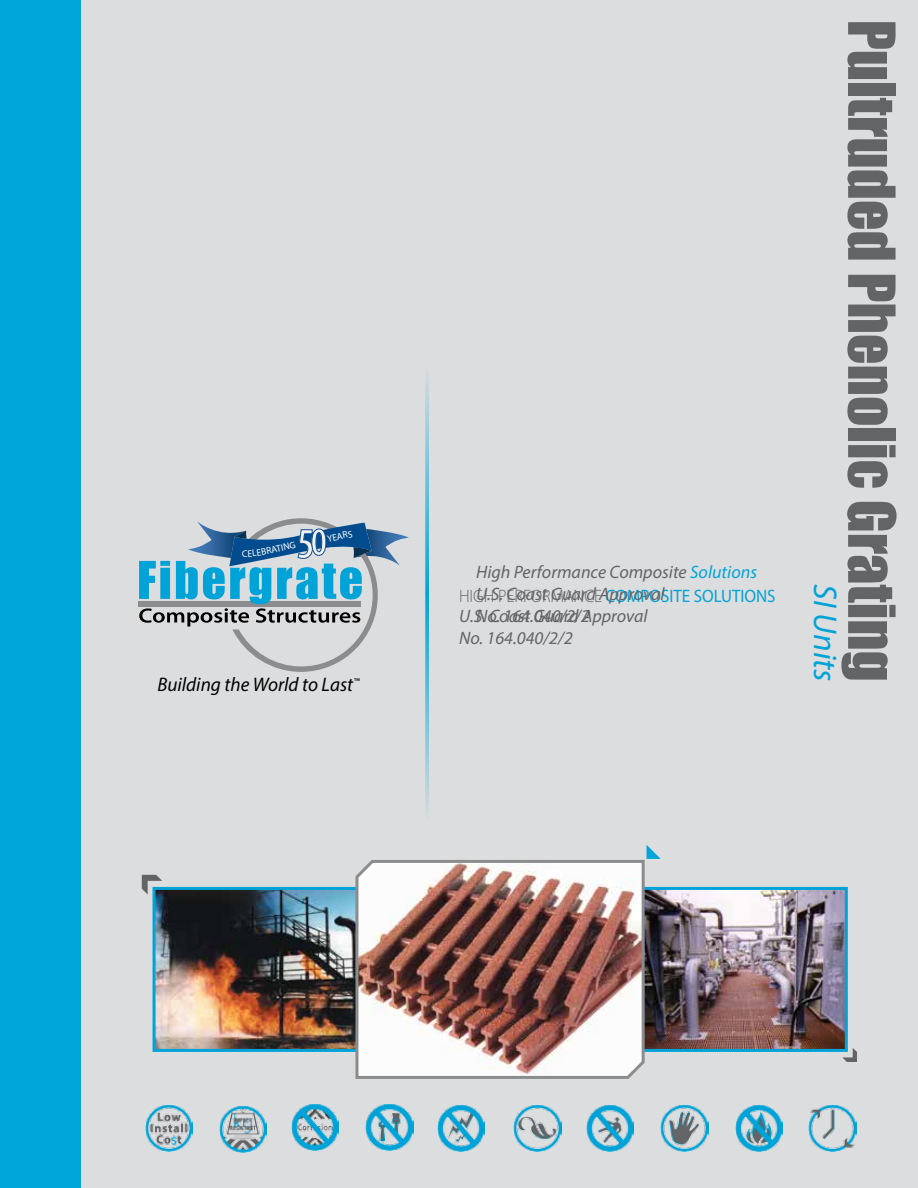
<style>
.page{position:relative;width:918px;height:1188px;background:#fff}
.page>*{position:absolute;margin:0;border:0;box-sizing:border-box;transform-origin:0 0}
.t1{font:60px "Impact";color:#636466}
.t2{font:600 condensed 43.65px "Myriad Pro";color:#f1f1f2}
.t3{font:italic 33px "Myriad Pro";letter-spacing:-.005em;color:#00a3d8}
.t4{font:italic 19.65px "Myriad Pro";color:#000}
.t5{font:italic 18px/21.6px "Myriad Pro";color:#636466}
.t6{font:18px "Myriad Pro";color:#00a3d8;scale:.94 1}
.s1{font-size:39.6px}
.s2{color:#00a5d9}
.s3{font-weight:300;color:#636466}
</style>
<div class="page">
<div style="left:68px;top:0;width:850px;height:1188px;background:#dcddde"></div>
<div style="left:0;top:0;width:81px;height:1188px;background:#00a5d9"></div>
<svg style="left:425px;top:377px;width:4px;height:216px"></svg>
<svg style="left:425px;top:593px;width:4px;height:219px"></svg>
<img style="left:661px;top:1105px;width:47px;height:46px">
<img style="left:514px;top:1105px;width:47px;height:47px">
<img style="left:735px;top:1105px;width:48px;height:47px">
<img style="left:587px;top:1105px;width:47px;height:47px">
<img style="left:437px;top:1105px;width:48px;height:46px">
<img style="left:809px;top:1105px;width:47px;height:47px">
<img style="left:146px;top:1104px;width:47px;height:47px">
<svg style="left:142px;top:875px;width:20px;height:21px"></svg>
<img style="left:291px;top:1104px;width:48px;height:47px">
<img style="left:219px;top:1106px;width:47px;height:47px">
<img style="left:366px;top:1104px;width:47px;height:47px">
<img style="left:646px;top:891px;width:198px;height:157px">
<div style="left:628px;top:887px;width:220px;height:165px;border:3px solid #00a3d8"></div>
<img style="left:157px;top:891px;width:196px;height:157px">
<div style="left:153px;top:887px;width:219px;height:165px;border:3px solid #00a3d8"></div>
<img style="left:353px;top:860px;width:293px;height:219px">
<svg style="left:840px;top:1048px;width:17px;height:14px"></svg>
<svg style="left:647px;top:845px;width:14px;height:14px"></svg>
<div style="left:138px;top:602px;width:223px;height:5px;background:#8a8c8e"></div>
<svg style="left:139px;top:518px;width:270px;height:154px"></svg>
<h2 class="t2" style="left:297px;top:517px;width:32px">5<span class="s1">0</span></h2>
<p class="t4" style="left:157px;top:672px;width:204px">Building the World to Last<sup>™</sup></p>
<p class="t5" style="left:476px;top:561px;width:282px">High Performance Composite <span class="s2">Solutions<br></span>U.S. Coast Guard Approval<br>No. 164.040/2/2</p>
<p class="t6" style="left:459px;top:585px;width:338px"><span class="s3">HIGH PERFORMANCE</span> COMPOSITE SOLUTIONS</p>
<p class="t5" style="left:459px;top:605px;width:190px">U.S. Coast Guard Approval<br>No. 164.040/2/2</p>
<h1 class="t1" style="left:918px;top:20px;width:664px;rotate:90deg">Pultruded Phenolic Grating</h1>
<h3 class="t3" style="left:846px;top:584px;width:99px;rotate:90deg">SI Units</h3>
</div>
